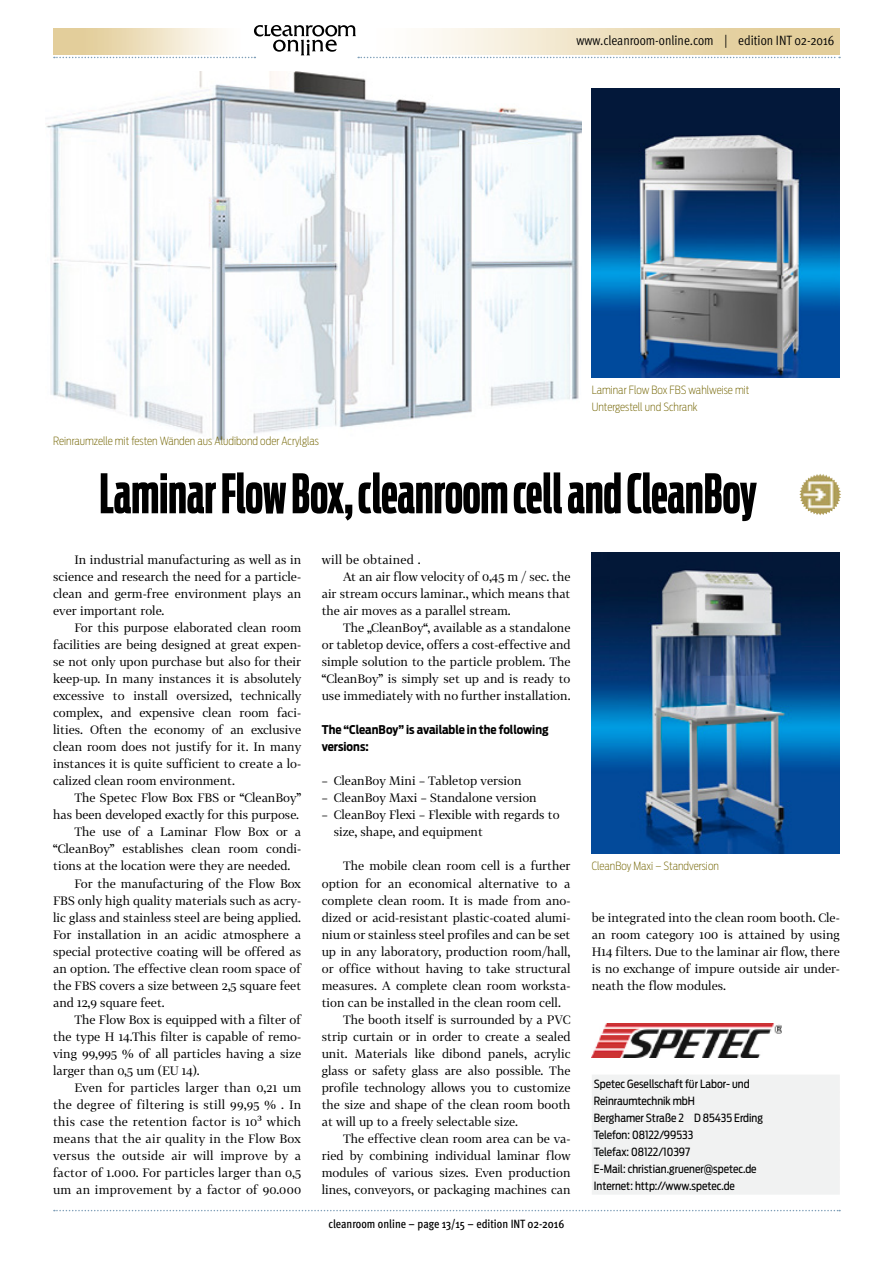
<style>
.page{position:relative;width:893px;height:1263px;background:#fff}
.page>*{position:absolute;margin:0;border:0;box-sizing:border-box;transform-origin:0 0}
.HL_36_33_Antenna_Com{font:700 54px "Antenna Comp";color:#000}
.t1{font:13.5px "Meta OT Cond Norm";color:#000}
.Copy_Body_8{font:12px/17px "Tabac G2";color:#000;text-align:justify}
.Bullits_Copy_Body_8{font:12px/17px "Tabac G2";color:#000}
.ZwischenHL_8{font:700 12px/17px "Antenna Cond";color:#000}
.t2{font:500 condensed 12px "Meta OT";color:#000}
.Copy_Body_8-2{font:12px "Tabac G2";letter-spacing:.02em;color:#000}
.Adresse_7_5_blaugrau{font:11.25px "Antenna Cond";color:#000}
.Bildunterschrift___Q{font:200 11.25px/17px "Antenna Cond";color:#766808}
</style>
<div class="page">
<svg style="left:54px;top:1210px;width:786px;height:1px"></svg>
<svg style="left:54px;top:25px;width:786px;height:33px"></svg>
<img style="left:592px;top:553px;width:248px;height:300px">
<img style="left:46px;top:71px;width:535px;height:370px">
<img style="left:592px;top:88px;width:248px;height:289px">
<img style="left:799px;top:474px;width:42px;height:41px">
<div style="left:592px;top:1074px;width:248px;height:18px;background:#f1f2f2"></div>
<div style="left:592px;top:1091px;width:248px;height:18px;background:#f1f2f2"></div>
<div style="left:592px;top:1108px;width:248px;height:18px;background:#f1f2f2"></div>
<div style="left:592px;top:1125px;width:248px;height:18px;background:#f1f2f2"></div>
<div style="left:592px;top:1143px;width:248px;height:18px;background:#f1f2f2"></div>
<div style="left:592px;top:1160px;width:248px;height:18px;background:#f1f2f2"></div>
<div style="left:592px;top:1177px;width:248px;height:18px;background:#f1f2f2"></div>
<img style="left:592px;top:1023px;width:189px;height:34px">
<p class="t1" style="left:576px;top:32px;width:260px">www.cleanroom-online.com | edition INT 02-2016</p>
<p class="Bildunterschrift___Q" style="left:53px;top:433px;width:267px">Reinraumzelle mit festen Wänden aus Aludibond oder Acrylglas</p>
<p class="Bildunterschrift___Q" style="left:592px;top:382px;width:159px">Laminar Flow Box FBS wahlweise mit<br>Untergestell und Schrank</p>
<p class="HL_36_33_Antenna_Com" style="left:99px;top:464px;width:659px">Laminar Flow Box, cleanroom cell and CleanBoy</p>
<p class="Copy_Body_8" style="left:53px;top:551px;width:250px;text-indent:21px">In industrial manufacturing as well as in science and research the need for a particle&shy;clean and germ-free environment plays an ever important role.</p>
<p class="Copy_Body_8" style="left:53px;top:619px;width:250px;text-indent:21px">For this purpose elaborated clean room facilities are being designed at great expen&shy;se not only upon purchase but also for their keep-up. In many instances it is absolutely excessive to install oversized, technically complex, and expensive clean room faci&shy;lities. Often the economy of an exclusive clean room does not justify for it. In many instances it is quite sufficient to create a lo&shy;calized clean room environment.</p>
<p class="Copy_Body_8" style="left:53px;top:789px;width:250px;text-align:right">The Spetec Flow Box FBS or “CleanBoy” has been developed exactly for this purpose.</p>
<p class="Copy_Body_8" style="left:53px;top:823px;width:250px;text-indent:21px">The use of a Laminar Flow Box or a “CleanBoy” establishes clean room condi&shy;tions at the location were they are needed.</p>
<p class="Copy_Body_8" style="left:53px;top:874px;width:250px;text-indent:21px">For the manufacturing of the Flow Box FBS only high quality materials such as acry&shy;lic glass and stainless steel are being applied.<br>For installation in an acidic atmosphere a special protective coating will be offered as an option. The effective clean room space of the FBS covers a size between 2,5 square feet and 12,9 square feet.</p>
<p class="Copy_Body_8" style="left:53px;top:1010px;width:250px;text-indent:21px">The Flow Box is equipped with a filter of the type H 14.This filter is capable of remo&shy;ving 99,995 % of all particles having a size larger than 0,5 um (EU 14).</p>
<p class="Copy_Body_8" style="left:53px;top:1078px;width:250px;text-indent:21px">Even for particles larger than 0,21 um the degree of filtering is still 99,95 % . In this case the retention factor is 10³ which means that the air quality in the Flow Box versus the outside air will improve by a factor of 1.000. For particles larger than 0,5 um an improvement by a factor of 90.000</p>
<p class="Copy_Body_8-2" style="left:322px;top:552px;width:100px">will be obtained .</p>
<p class="Copy_Body_8" style="left:322px;top:568px;width:250px;text-indent:21px">At an air flow velocity of 0,45 m / sec. the air stream occurs laminar., which means that the air moves as a parallel stream.</p>
<p class="Copy_Body_8" style="left:322px;top:619px;width:250px;text-indent:21px">The „CleanBoy“, available as a standalone or tabletop device, offers a cost-effective and simple solution to the particle problem. The “CleanBoy” is simply set up and is ready to use immediately with no further installation.</p>
<p class="ZwischenHL_8" style="left:322px;top:722px;width:228px">The “CleanBoy” is available in the following versions:</p>
<p class="Bullits_Copy_Body_8" style="left:322px;top:772px;width:201px">– CleanBoy Mini – Tabletop version</p>
<p class="Bullits_Copy_Body_8" style="left:322px;top:789px;width:216px">– CleanBoy Maxi – Standalone version</p>
<p class="Bullits_Copy_Body_8" style="left:334px;top:806px;width:227px;text-indent:-12px">– CleanBoy Flexi – Flexible with regards to size, shape, and equipment</p>
<p class="Copy_Body_8" style="left:322px;top:857px;width:250px;text-indent:21px">The mobile clean room cell is a further option for an economical alternative to a complete clean room. It is made from ano&shy;dized or acid-resistant plastic-coated alumi&shy;nium or stainless steel profiles and can be set up in any laboratory, production room/hall, or office without having to take structural measures. A complete clean room worksta&shy;tion can be installed in the clean room cell.</p>
<p class="Copy_Body_8" style="left:322px;top:1010px;width:250px;text-indent:21px">The booth itself is surrounded by a PVC strip curtain or in order to create a sealed unit. Materials like dibond panels, acrylic glass or safety glass are also possible. The profile technology allows you to customize the size and shape of the clean room booth at will up to a freely selectable size.</p>
<p class="Copy_Body_8" style="left:322px;top:1129px;width:250px;text-indent:21px">The effective clean room area can be va&shy;ried by combining individual laminar flow modules of various sizes. Even production lines, conveyors, or packaging machines can</p>
<p class="Bildunterschrift___Q" style="left:592px;top:858px;width:129px">CleanBoy Maxi – Standversion</p>
<p class="Copy_Body_8" style="left:592px;top:908px;width:250px">be integrated into the clean room booth. Cle&shy;an room category 100 is attained by using H14 filters. Due to the laminar air flow, there is no exchange of impure outside air under&shy;neath the flow modules.</p>
<p class="Adresse_7_5_blaugrau" style="left:594px;top:1077px;width:157px">Spetec Gesellschaft für Labor- und</p>
<p class="Adresse_7_5_blaugrau" style="left:594px;top:1094px;width:103px">Reinraumtechnik mbH</p>
<p class="Adresse_7_5_blaugrau" style="left:594px;top:1111px;width:171px">Berghamer Straße 2 D 85435 Erding</p>
<p class="Adresse_7_5_blaugrau" style="left:594px;top:1128px;width:101px">Telefon: 08122/99533</p>
<p class="Adresse_7_5_blaugrau" style="left:594px;top:1145px;width:98px">Telefax: 08122/10397</p>
<p class="Adresse_7_5_blaugrau" style="left:594px;top:1162px;width:164px">E-Mail: christian.gruener@spetec.de</p>
<p class="Adresse_7_5_blaugrau" style="left:594px;top:1179px;width:143px">Internet: http://www.spetec.de</p>
<p class="t2" style="left:329px;top:1216px;width:237px">cleanroom online – page 13/15 – edition INT 02-2016</p>
</div>
